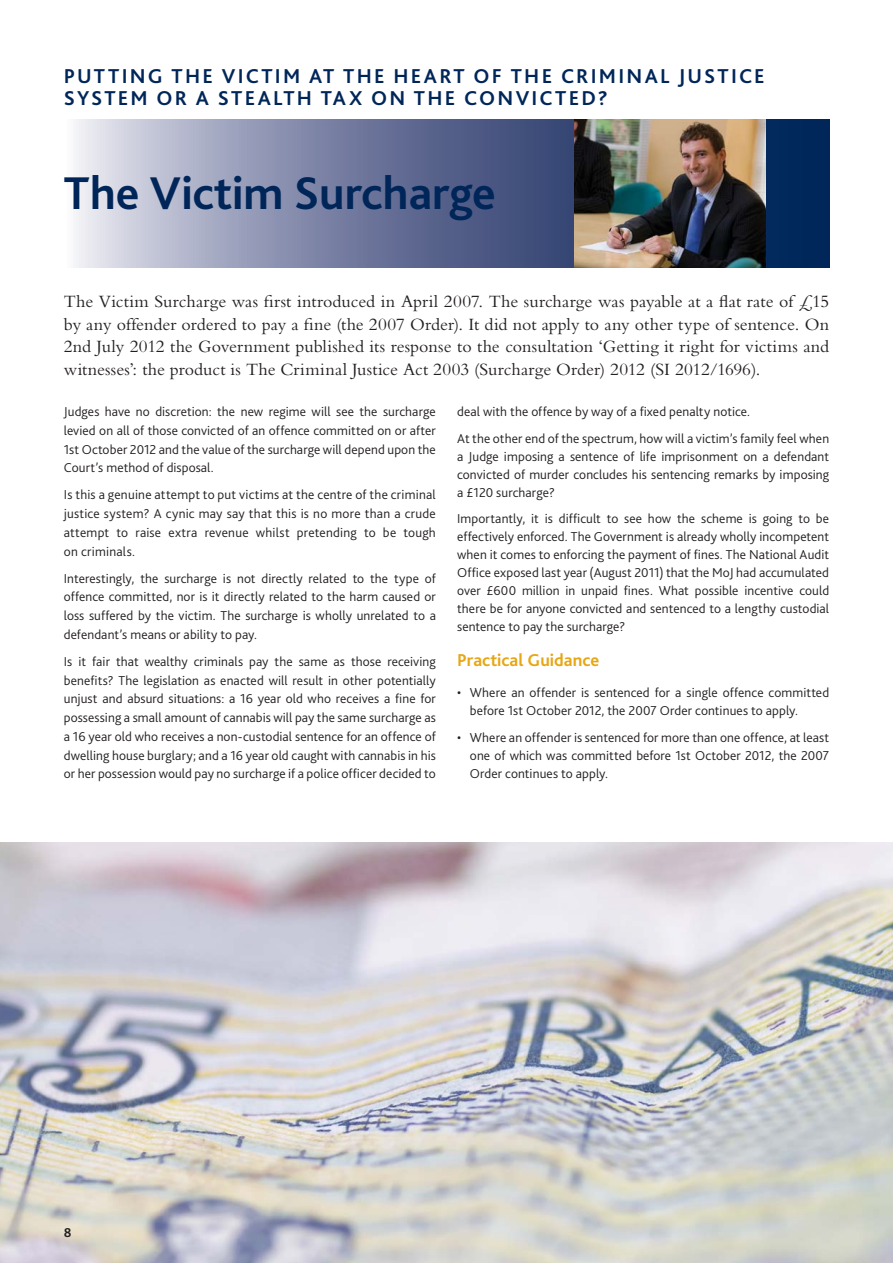
<style>
.page{position:relative;width:893px;height:1263px;background:#fff}
.page>*{position:absolute;margin:0;border:0;box-sizing:border-box;transform-origin:0 0}
.t1{font:700 48px "Bliss 2";color:#002659}
.t2{font:700 21px/22.5px "Bliss 2";letter-spacing:.105em;color:#002659}
.t3{font:18px/22.5px "Bembo";color:#231f20;text-align:justify}
.t4{font:700 18px "Bliss 2";color:#e7a614}
.t5{font:300 13.5px/18.8px "Bliss 2";letter-spacing:.01em;color:#231f20;text-align:justify}
.t6{font:700 13.5px "Bliss 2";color:#231f20}
</style>
<div class="page">
<img style="left:0;top:842px;width:893px;height:421px">
<svg style="left:76px;top:119px;width:753px;height:149px;background:#747fa0"></svg>
<img style="left:574px;top:119px;width:191px;height:149px">
<h2 class="t2" style="left:64px;top:67px;width:703px">PUTTING THE VICTIM AT THE HEART OF THE CRIMINAL JUSTICE<br>SYSTEM OR A STEALTH TAX ON THE CONVICTED?</h2>
<h1 class="t1" style="left:64px;top:175px;width:434px">The Victim Surcharge</h1>
<p class="t3" style="left:64px;top:292px;width:767px">The Victim Surcharge was first introduced in April 2007. The surcharge was payable at a flat rate of £15 by any offender ordered to pay a fine (the 2007 Order). It did not apply to any other type of sentence. On 2nd July 2012 the Government published its response to the consultation ‘Getting it right for victims and witnesses’: the product is The Criminal Justice Act 2003 (Surcharge Order) 2012 (SI 2012/1696).</p>
<p class="t5" style="left:64px;top:404px;width:374px">Judges have no discretion: the new regime will see the surcharge levied on all of those convicted of an offence committed on or after 1st October 2012 and the value of the surcharge will depend upon the Court’s method of disposal.</p>
<p class="t5" style="left:64px;top:487px;width:374px">Is this a genuine attempt to put victims at the centre of the criminal justice system? A cynic may say that this is no more than a crude attempt to raise extra revenue whilst pretending to be tough on criminals.</p>
<p class="t5" style="left:64px;top:570px;width:374px">Interestingly, the surcharge is not directly related to the type of offence committed, nor is it directly related to the harm caused or loss suffered by the victim. The surcharge is wholly unrelated to a defendant’s means or ability to pay.</p>
<p class="t5" style="left:64px;top:653px;width:374px">Is it fair that wealthy criminals pay the same as those receiving benefits? The legislation as enacted will result in other potentially unjust and absurd situations: a 16 year old who receives a fine for possessing a small amount of cannabis will pay the same surcharge as a 16 year old who receives a non-custodial sentence for an offence of dwelling house burglary; and a 16 year old caught with cannabis in his or her possession would pay no surcharge if a police officer decided to</p>
<p class="t5" style="left:457px;top:400px;width:374px;line-height:26.5px">deal with the offence by way of a fixed penalty notice.<br>At the other end of the spectrum, how will a victim’s family feel when</p>
<p class="t5" style="left:457px;top:448px;width:374px;line-height:18px">a Judge imposing a sentence of life imprisonment on a defendant convicted of murder concludes his sentencing remarks by imposing a £120 surcharge?</p>
<p class="t5" style="left:457px;top:511px;width:374px;line-height:18px">Importantly, it is difficult to see how the scheme is going to be effectively enforced. The Government is already wholly incompetent when it comes to enforcing the payment of fines. The National Audit Office exposed last year (August 2011) that the MoJ had accumulated over £600 million in unpaid fines. What possible incentive could there be for anyone convicted and sentenced to a lengthy custodial sentence to pay the surcharge?</p>
<h3 class="t4" style="left:457px;top:654px;width:144px">Practical Guidance</h3>
<p class="t5" style="left:470px;top:685px;width:361px;line-height:18px;text-indent:-13px">• Where an offender is sentenced for a single offence committed before 1st October 2012, the 2007 Order continues to apply.</p>
<p class="t5" style="left:470px;top:729px;width:361px;line-height:18px;text-indent:-13px">• Where an offender is sentenced for more than one offence, at least one of which was committed before 1st October 2012, the 2007<br>Order continues to apply.</p>
<p class="t6" style="left:64px;top:1228px;width:9px">8</p>
</div>
